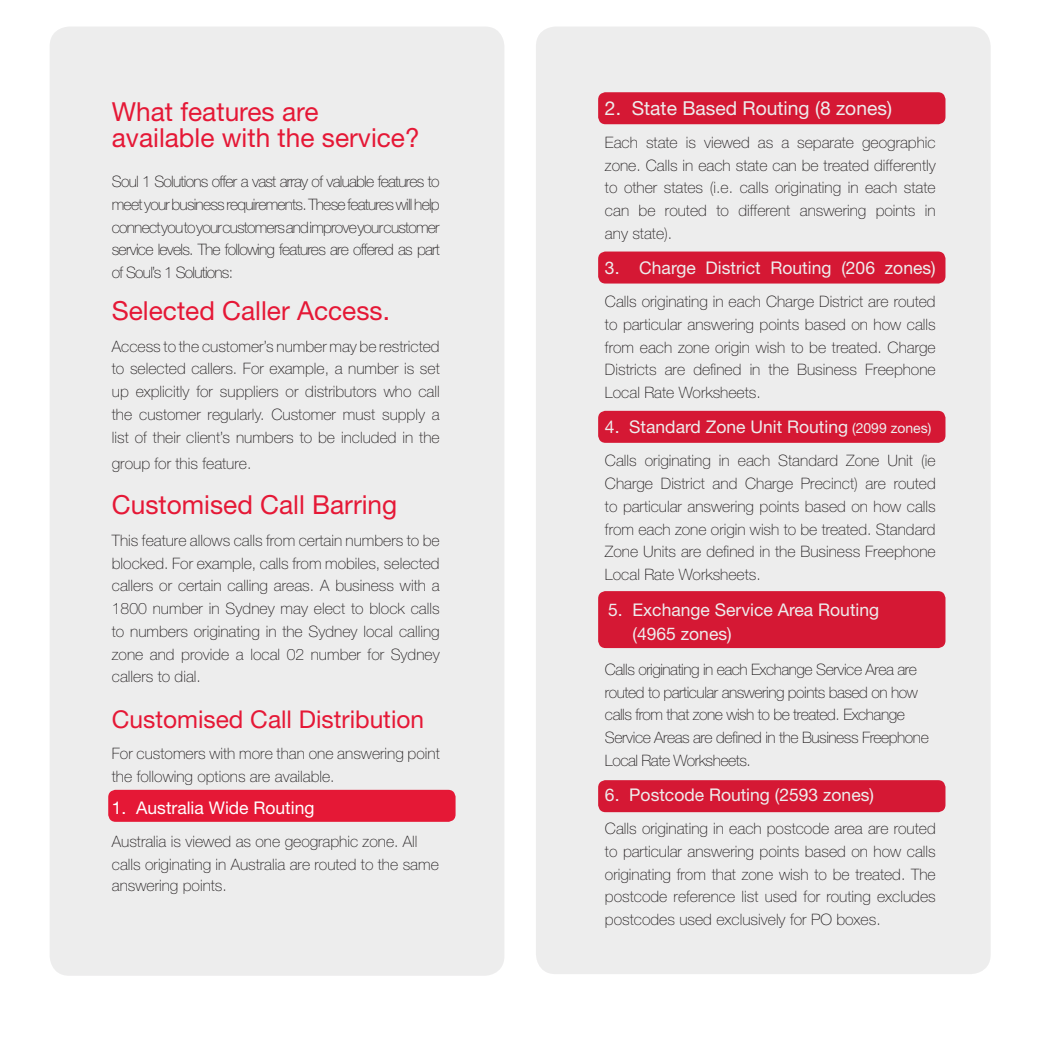
<style>
.page{position:relative;width:1042px;height:1042px;background:#fff}
.page>*{position:absolute;margin:0;border:0;box-sizing:border-box;transform-origin:0 0}
.Body{font:26.25px/26.2px "Helvetica Neue";color:#e51836}
.Body-2{font:24.5px "Helvetica Neue";color:#e51836}
.Body-3{font:19.25px "Helvetica Neue";color:#fff}
.Body-4{font:17.5px "Helvetica Neue";color:#fff}
.bodytext{font:17.5px "Helvetica Neue";color:#fff}
.Body-5{font:100 15.75px/22.8px "Helvetica Neue";color:#231f20;text-align:justify}
.bodytext-2{font:100 15.75px/22.8px "Helvetica Neue";color:#231f20;text-align:justify}
.Body-6{font:100 15.75px/22.8px "Helvetica Neue";letter-spacing:-.03em;color:#231f20}
.s1{font-size:14px}
</style>
<div class="page">
<div style="left:50px;top:26px;width:454px;height:950px;background:#ededed;border-radius:20px"></div>
<div style="left:108px;top:790px;width:347px;height:32px;background:#e51836;border-radius:7px"></div>
<svg style="left:536px;top:26px;width:454px;height:948px;background:#e9cdd1"></svg>
<p class="Body" style="left:112px;top:98px;width:309px">What features are available with the service?</p>
<p class="Body-5" style="left:112px;top:170px;width:329px">Soul 1 Solutions offer a vast array of valuable features to meet your business requirements. These features will help connect you to your customers and improve your customer service levels. The following features are offered as part of Soul’s 1 Solutions:</p>
<p class="Body" style="left:112px;top:297px;width:280px">Selected Caller Access.</p>
<p class="Body-5" style="left:112px;top:335px;width:329px">Access to the customer’s number may be restricted to selected callers. For example, a number is set up explicitly for suppliers or distributors who call the customer regularly. Customer must supply a list of their client’s numbers to be included in the</p>
<p class="Body-5" style="left:112px;top:452px;width:141px">group for this feature.</p>
<p class="Body" style="left:112px;top:491px;width:287px">Customised Call Barring</p>
<p class="Body-5" style="left:112px;top:529px;width:329px">This feature allows calls from certain numbers to be blocked. For example, calls from mobiles, selected callers or certain calling areas. A business with a 1800 number in Sydney may elect to block calls to numbers originating in the Sydney local calling zone and provide a local 02 number for Sydney callers to dial.</p>
<p class="Body-2" style="left:112px;top:704px;width:314px">Customised Call Distribution</p>
<p class="Body-5" style="left:112px;top:742px;width:329px">For customers with more than one answering point the following options are available.</p>
<p class="Body-4" style="left:112px;top:797px;width:204px">1. Australia Wide Routing</p>
<p class="Body-5" style="left:112px;top:830px;width:328px">Australia is viewed as one geographic zone. All calls originating in Australia are routed to the same</p>
<p class="Body-5" style="left:112px;top:874px;width:116px">answering points.</p>
<p class="Body-3" style="left:605px;top:96px;width:288px">2. State Based Routing (8 zones)</p>
<p class="Body-5" style="left:605px;top:131px;width:332px">Each state is viewed as a separate geographic zone. Calls in each state can be treated differently to other states (i.e. calls originating in each state can be routed to different answering points in any state).</p>
<p class="Body-4" style="left:605px;top:257px;width:332px">3. Charge District Routing (206 zones)</p>
<p class="Body-5" style="left:605px;top:290px;width:332px">Calls originating in each Charge District are routed to particular answering points based on how calls from each zone origin wish to be treated. Charge Districts are defined in the Business Freephone Local Rate Worksheets.</p>
<p class="Body-4" style="left:605px;top:416px;width:328px">4. Standard Zone Unit Routing <span class="s1">(2099 zones)</span></p>
<p class="Body-5" style="left:605px;top:449px;width:332px">Calls originating in each Standard Zone Unit (ie Charge District and Charge Precinct) are routed to particular answering points based on how calls from each zone origin wish to be treated. Standard Zone Units are defined in the Business Freephone Local Rate Worksheets.</p>
<p class="Body-4" style="left:608px;top:599px;width:272px">5. Exchange Service Area Routing</p>
<p class="Body-4" style="left:632px;top:623px;width:101px">(4965 zones)</p>
<p class="Body-6" style="left:605px;top:658px;width:325px">Calls originating in each Exchange Service Area are routed to particular answering points based on how calls from that zone wish to be treated. Exchange Service Areas are defined in the Business Freephone Local Rate Worksheets.</p>
<p class="bodytext" style="left:605px;top:784px;width:271px">6. Postcode Routing (2593 zones)</p>
<p class="bodytext-2" style="left:605px;top:817px;width:332px">Calls originating in each postcode area are routed to particular answering points based on how calls originating from that zone wish to be treated. The postcode reference list used for routing excludes postcodes used exclusively for PO boxes.</p>
</div>
